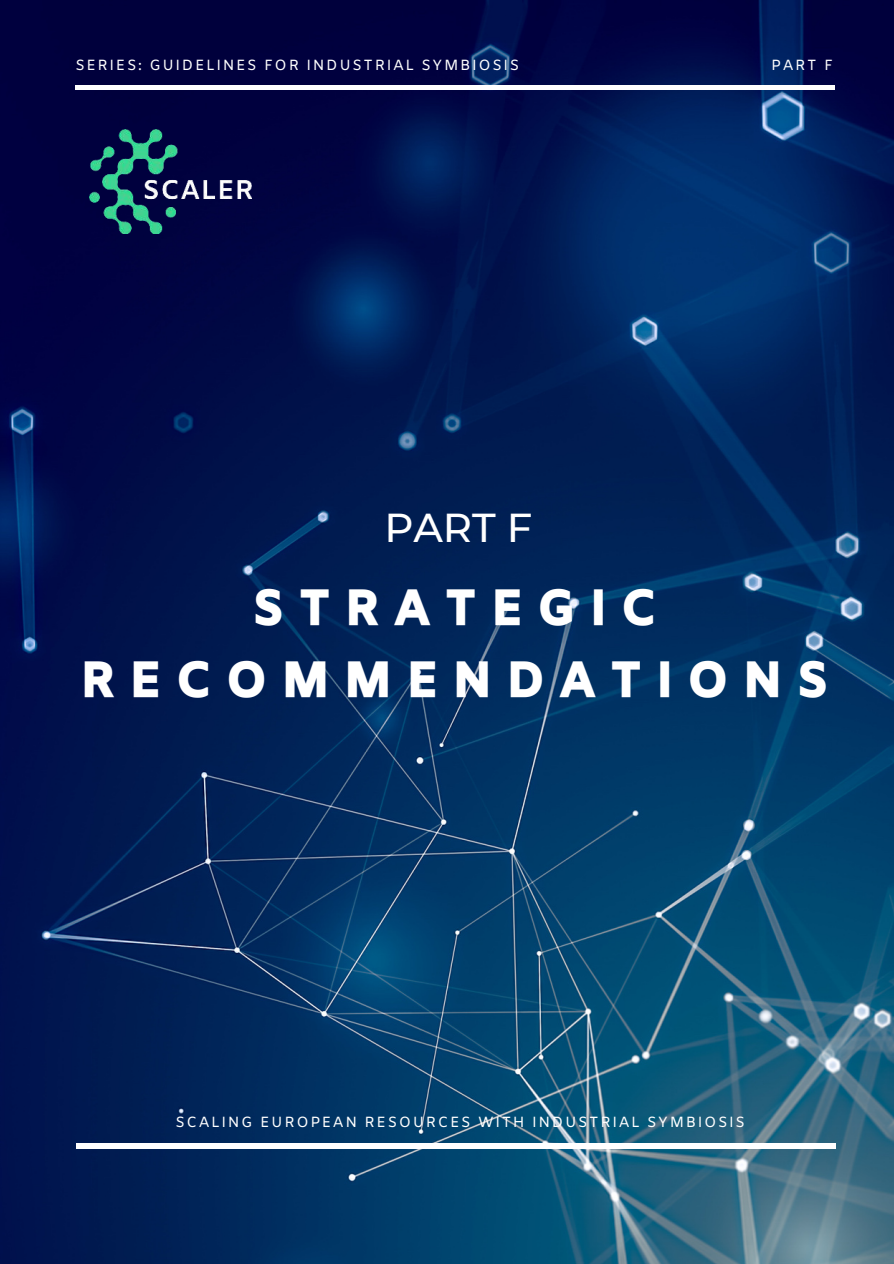
<style>
.page{position:relative;width:894px;height:1264px;background:#fff}
.page>*{position:absolute;margin:0;border:0;box-sizing:border-box;transform-origin:0 0}
.t1{font:48px/71.8px "CA Generated";letter-spacing:.32em;color:#fff;text-align:center}
.t2{font:500 40.2px "Montserrat";color:#fff}
.t3{font:14.7px "Amiko";letter-spacing:.11em;color:#fff}
</style>
<div class="page">
<img style="left:0;top:0;width:893px;height:1263px">
<div style="left:75px;top:85px;width:759px;height:5px;background:#fff"></div>
<div style="left:77px;top:1143px;width:758px;height:5px;background:#fff"></div>
<img style="left:89px;top:130px;width:163px;height:103px">
<p class="t3" style="left:75px;top:56px;width:445px">SERIES: GUIDELINES FOR INDUSTRIAL SYMBIOSIS</p>
<p class="t3" style="left:771px;top:56px;width:63px">PART F</p>
<h2 class="t2" style="left:384px;top:499px;width:149px">PART F</h2>
<h1 class="t1" style="left:81px;top:575px;width:748px">STRATEGIC<br>RECOMMENDATIONS</h1>
<p class="t3" style="left:175px;top:1113px;width:571px">SCALING EUROPEAN RESOURCES WITH INDUSTRIAL SYMBIOSIS</p>
</div>
